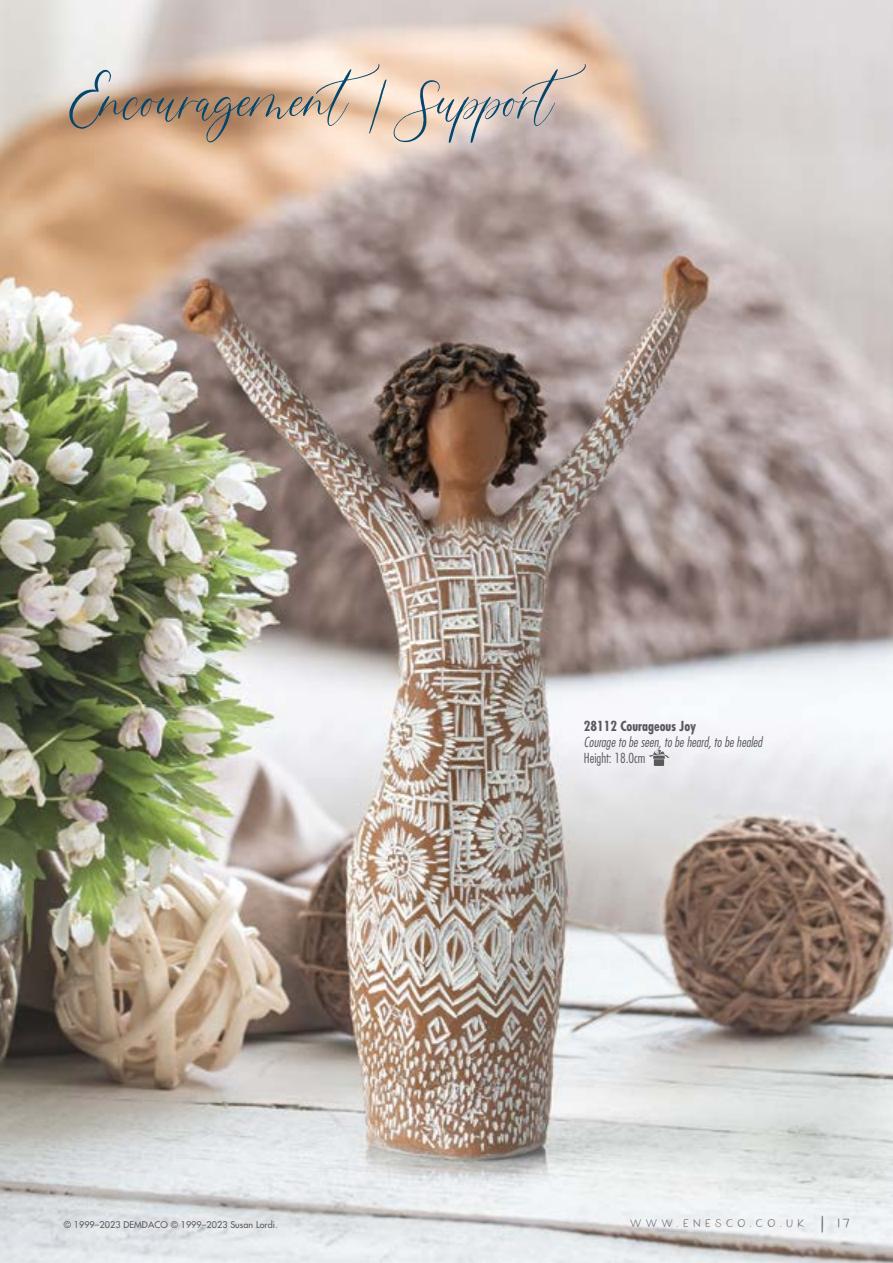
<style>
.page{position:relative;width:893px;height:1263px;background:#fff}
.page>*{position:absolute;margin:0;border:0;box-sizing:border-box;transform-origin:0 0}
.t1{font:90px "California Dreamer Script";color:#04466c}
.t2{font:18px "California Dreamer Sans";letter-spacing:.15em;color:#797a7d}
.t3{font:italic 300 condensed 13.5px "Futura";color:#58595b}
.t4{font:700 condensed 13.5px "Futura";color:#58595b}
.t5{font:300 condensed 13.5px "Futura";color:#58595b}
.t6{font:9px "Futura";letter-spacing:.01em;color:#58595b}
.s1{font-size:27px;color:#696a6d}
.s2{color:#696a6d}
</style>
<div class="page">
<img style="left:0;top:0;width:893px;height:1263px">
<svg style="left:648px;top:749px;width:22px;height:17px"></svg>
<h1 class="t1" style="left:64px;top:55px;width:539px">Encouragement/Support</h1>
<h3 class="t4" style="left:584px;top:717px;width:114px">28112 Courageous Joy</h3>
<h3 class="t3" style="left:584px;top:733px;width:180px">Courage to be seen, to be heard, to be healed</h3>
<h3 class="t5" style="left:584px;top:749px;width:63px">Height: 18.0cm</h3>
<p class="t6" style="left:64px;top:1218px;width:216px">© 1999–2023 DEMDACO © 1999–2023 Susan Lordi.</p>
<h2 class="t2" style="left:629px;top:1206px;width:223px">WWW.ENESCO.CO.UK <span class="s1">|</span> <span class="s2">17</span></h2>
</div>
